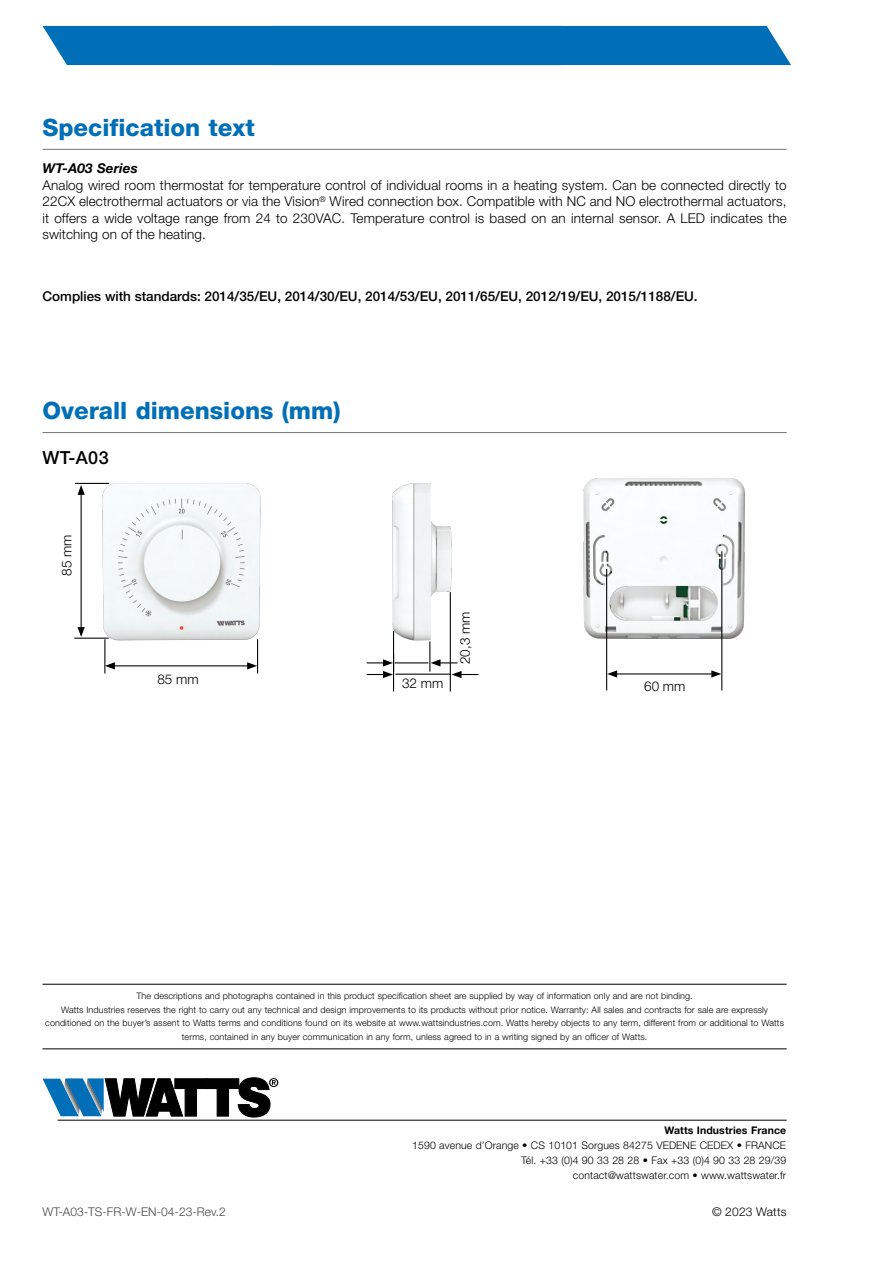
<style>
.page{position:relative;width:893px;height:1263px;background:#fff}
.page>*{position:absolute;margin:0;border:0;box-sizing:border-box;transform-origin:0 0}
.t1{font:800 24px "Helvetica Neue LT Std";color:#006fb8}
.t2{font:500 18px "Helvetica Neue LT Std";color:#000}
.t3{font:300 13.5px/16.5px "Helvetica Neue LT Std";letter-spacing:.01em;color:#000;text-align:justify}
.t4{font:500 13.5px "Helvetica Neue LT Std";color:#000}
.t5{font:italic 700 13.5px "Helvetica Neue LT Std";letter-spacing:.01em;color:#000}
.t6{font:300 12px "Helvetica Neue LT Std";color:#474747}
.t7{font:300 12px "Helvetica Neue LT Std";letter-spacing:.02em;color:#000}
.t8{font:300 10.5px/15px "Helvetica Neue LT Std";letter-spacing:.01em;color:#000;text-align:right}
.t9{font:700 10.5px "Helvetica Neue LT Std";letter-spacing:.01em;color:#000}
.t10{font:300 9px/13.5px "Helvetica Neue LT Std";letter-spacing:.01em;color:#000;text-align:center}
</style>
<div class="page">
<hr style="left:43px;top:149px;width:744px;height:1px;background:#747575">
<hr style="left:43px;top:432px;width:744px;height:1px;background:#747575">
<img style="left:99px;top:482px;width:162px;height:159px">
<img style="left:392px;top:483px;width:60px;height:159px">
<img style="left:584px;top:479px;width:161px;height:160px">
<svg style="left:367px;top:659px;width:26px;height:19px"></svg>
<svg style="left:431px;top:659px;width:47px;height:19px"></svg>
<hr style="left:395px;top:662px;width:33px;height:1px;background:#000">
<hr style="left:395px;top:674px;width:55px;height:1px;background:#000">
<hr style="left:81px;top:492px;width:1px;height:137px;background:#000">
<svg style="left:78px;top:627px;width:7px;height:10px"></svg>
<svg style="left:78px;top:485px;width:7px;height:10px"></svg>
<hr style="left:113px;top:665px;width:137px;height:1px;background:#000">
<svg style="left:105px;top:662px;width:10px;height:7px"></svg>
<svg style="left:247px;top:662px;width:10px;height:7px"></svg>
<hr style="left:393px;top:631px;width:1px;height:40px;background:#000">
<hr style="left:393px;top:654px;width:1px;height:37px;background:#000">
<hr style="left:429px;top:641px;width:1px;height:30px;background:#000">
<hr style="left:450px;top:592px;width:1px;height:99px;background:#000">
<hr style="left:74px;top:638px;width:35px;height:1px;background:#000">
<hr style="left:104px;top:639px;width:1px;height:34px;background:#000">
<hr style="left:75px;top:483px;width:34px;height:1px;background:#000">
<hr style="left:257px;top:639px;width:1px;height:34px;background:#000">
<hr style="left:615px;top:673px;width:99px;height:1px;background:#000">
<svg style="left:607px;top:670px;width:10px;height:8px"></svg>
<svg style="left:711px;top:670px;width:10px;height:8px"></svg>
<hr style="left:721px;top:551px;width:1px;height:139px;background:#000">
<hr style="left:606px;top:569px;width:1px;height:121px;background:#000">
<hr style="left:58px;top:1120px;width:729px;height:1px;background:#000">
<svg style="left:43px;top:1078px;width:235px;height:39px"></svg>
<hr style="left:43px;top:984px;width:744px;height:1px;background:#000">
<hr style="left:43px;top:1048px;width:744px;height:1px;background:#000">
<div style="left:43px;top:26px;width:748px;height:39px;background:#006fb8"></div>
<h1 class="t1" style="left:43px;top:113px;width:214px">Specification text</h1>
<h3 class="t5" style="left:43px;top:160px;width:97px">WT-A03 Series</h3>
<p class="t3" style="left:43px;top:177px;width:746px">Analog wired room thermostat for temperature control of individual rooms in a heating system. Can be connected directly to 22CX electrothermal actuators or via the Vision<sup>®</sup> Wired connection box. Compatible with NC and NO electrothermal actuators, it offers a wide voltage range from 24 to 230VAC. Temperature control is based on an internal sensor. A LED indicates the switching on of the heating.</p>
<h3 class="t4" style="left:43px;top:288px;width:657px">Complies with standards: 2014/35/EU, 2014/30/EU, 2014/53/EU, 2011/65/EU, 2012/19/EU, 2015/1188/EU.</h3>
<h1 class="t1" style="left:43px;top:397px;width:299px">Overall dimensions (mm)</h1>
<h2 class="t2" style="left:43px;top:446px;width:68px">WT-A03</h2>
<h3 class="t3" style="left:58px;top:576px;width:43px;rotate:-90deg">85 mm</h3>
<h3 class="t3" style="left:157px;top:671px;width:43px">85 mm</h3>
<h3 class="t3" style="left:402px;top:675px;width:43px">32 mm</h3>
<h3 class="t3" style="left:456px;top:664px;width:54px;rotate:-90deg">20,3 mm</h3>
<h3 class="t3" style="left:644px;top:678px;width:43px">60 mm</h3>
<p class="t10" style="left:45px;top:989px;width:740px">The descriptions and photographs contained in this product specification sheet are supplied by way of information only and are not binding.<br>Watts Industries reserves the right to carry out any technical and design improvements to its products without prior notice. Warranty: All sales and contracts for sale are expressly conditioned on the buyer’s assent to Watts terms and conditions found on its website at www.wattsindustries.com. Watts hereby objects to any term, different from or additional to Watts terms, contained in any buyer communication in any form, unless agreed to in a writing signed by an officer of Watts.</p>
<h3 class="t6" style="left:43px;top:1204px;width:185px">WT-A03-TS-FR-W-EN-04-23-Rev.2</h3>
<p class="t9" style="left:664px;top:1124px;width:123px">Watts Industries France</p>
<p class="t8" style="left:412px;top:1137px;width:375px">1590 avenue d’Orange • CS 10101 Sorgues 84275 VEDENE CEDEX • FRANCE<br>Tél. +33 (0)4 90 33 28 28 • Fax +33 (0)4 90 33 28 29/39 contact@wattswater.com • www.wattswater.fr</p>
<h3 class="t7" style="left:712px;top:1204px;width:76px">© 2023 Watts</h3>
</div>
